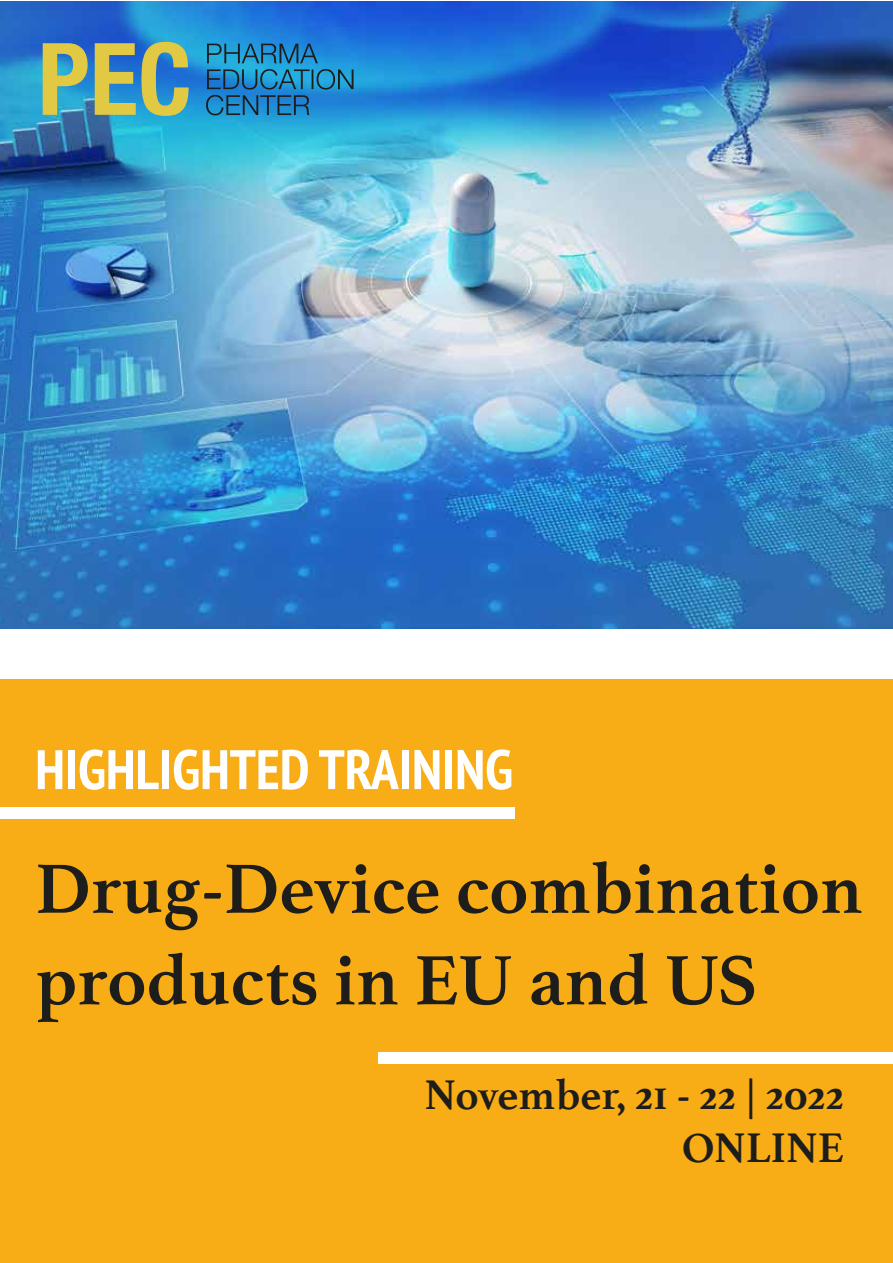
<style>
.page{position:relative;width:893px;height:1263px;background:#fff}
.page>*{position:absolute;margin:0;border:0;box-sizing:border-box;transform-origin:0 0}
.t1{font:700 73.5px/91.5px "Athelas";color:#1d1d1b}
.t2{font:700 condensed 55.5px "PT Sans";color:#fff}
.t3{font:700 43.5px/52.2px "Athelas";color:#1d1d1b;text-align:right}
</style>
<div class="page">
<img style="left:0;top:1px;width:893px;height:627px">
<div style="left:0;top:679px;width:893px;height:584px;background:#f8ac15"></div>
<div style="left:0;top:807px;width:514px;height:12px;background:#fff"></div>
<div style="left:379px;top:1052px;width:514px;height:12px;background:#fff"></div>
<svg style="left:43px;top:42px;width:146px;height:74px;background:#88a886"></svg>
<svg style="left:206px;top:69px;width:147px;height:46px;background:#1f7bb4"></svg>
<svg style="left:207px;top:44px;width:111px;height:19px;background:#207aa8"></svg>
<p class="t2" style="left:35px;top:739px;width:479px">HIGHLIGHTED TRAINING</p>
<p class="t1" style="left:35px;top:843px;width:829px">Drug-Device combination products in EU and US</p>
<p class="t3" style="left:424px;top:1069px;width:421px">November, 21 - 22 | 2022<br>ONLINE</p>
</div>
